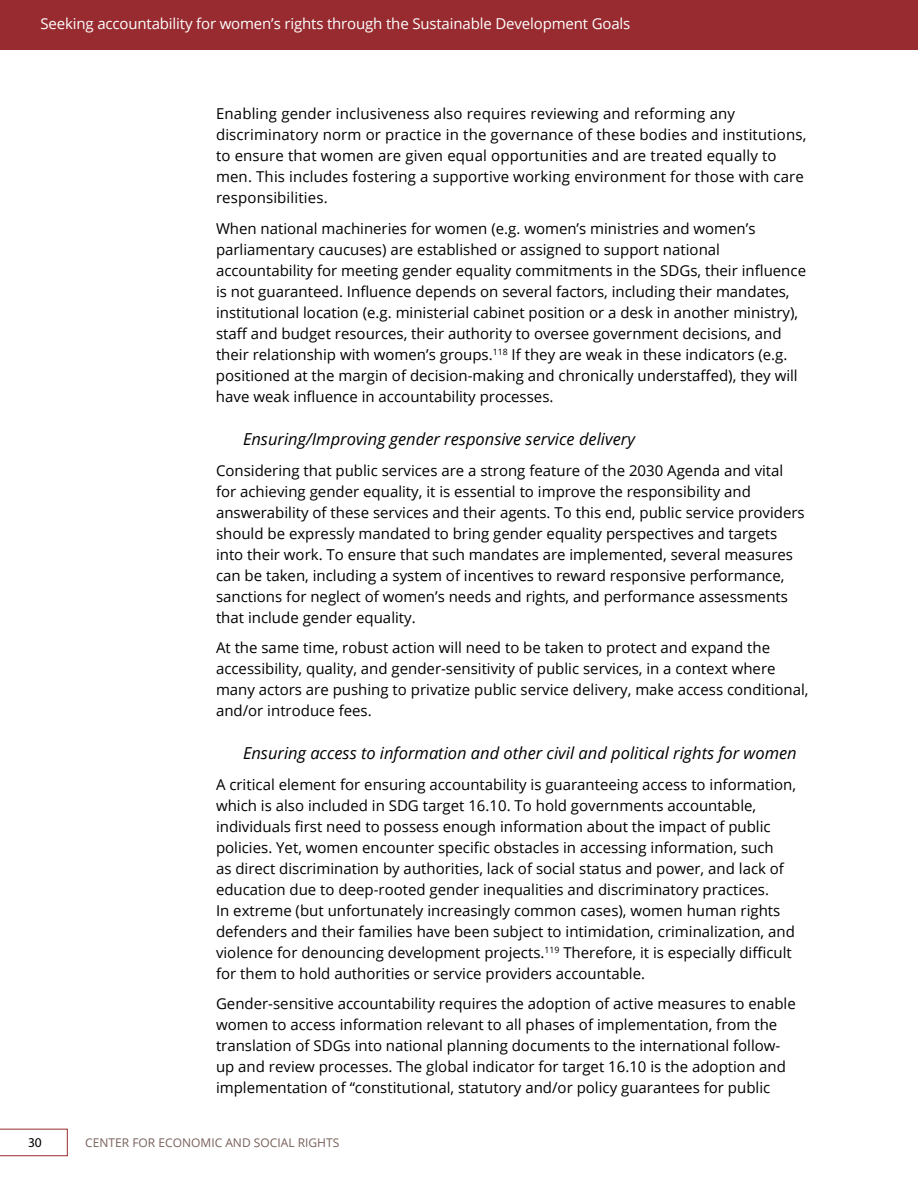
<style>
.page{position:relative;width:918px;height:1188px;background:#fff}
.page>*{position:absolute;margin:0;border:0;box-sizing:border-box;transform-origin:0 0}
.t1{font:italic 16.5px "Open Sans";color:#000}
.t2{font:15px/21px "Open Sans";color:#000}
.t3{font:15px "Open Sans";letter-spacing:-.01em;color:#fff}
.t4{font:13.5px "Myriad Pro";color:#000}
.t5{font:12px "Open Sans";color:#776059}
</style>
<div class="page">
<div style="left:0;top:0;width:918px;height:50px;background:#982b30"></div>
<svg style="left:0;top:1129px;width:68px;height:27px"></svg>
<p class="t3" style="left:40px;top:14px;width:591px">Seeking accountability for women’s rights through the Sustainable Development Goals</p>
<p class="t4" style="left:28px;top:1134px;width:15px">30</p>
<p class="t2" style="left:216px;top:103px;width:592px">Enabling gender inclusiveness also requires reviewing and reforming any discriminatory norm or practice in the governance of these bodies and institutions, to ensure that women are given equal opportunities and are treated equally to men. This includes fostering a supportive working environment for those with care responsibilities.</p>
<p class="t2" style="left:216px;top:218px;width:592px">When national machineries for women (e.g. women’s ministries and women’s parliamentary caucuses) are established or assigned to support national accountability for meeting gender equality commitments in the SDGs, their influence is not guaranteed. Influence depends on several factors, including their mandates, institutional location (e.g. ministerial cabinet position or a desk in another ministry), staff and budget resources, their authority to oversee government decisions, and their relationship with women’s groups.<sup>118</sup> If they are weak in these indicators (e.g. positioned at the margin of decision-making and chronically understaffed), they will have weak influence in accountability processes.</p>
<p class="t1" style="left:243px;top:428px;width:393px">Ensuring/Improving gender responsive service delivery</p>
<p class="t2" style="left:216px;top:459px;width:590px">Considering that public services are a strong feature of the 2030 Agenda and vital for achieving gender equality, it is essential to improve the responsibility and answerability of these services and their agents. To this end, public service providers should be expressly mandated to bring gender equality perspectives and targets into their work. To ensure that such mandates are implemented, several measures can be taken, including a system of incentives to reward responsive performance, sanctions for neglect of women’s needs and rights, and performance assessments that include gender equality.</p>
<p class="t2" style="left:216px;top:637px;width:594px">At the same time, robust action will need to be taken to protect and expand the accessibility, quality, and gender-sensitivity of public services, in a context where many actors are pushing to privatize public service delivery, make access conditional, and/or introduce fees.</p>
<p class="t1" style="left:243px;top:742px;width:555px">Ensuring access to information and other civil and political rights for women</p>
<p class="t2" style="left:216px;top:773px;width:582px">A critical element for ensuring accountability is guaranteeing access to information, which is also included in SDG target 16.10. To hold governments accountable, individuals first need to possess enough information about the impact of public policies. Yet, women encounter specific obstacles in accessing information, such<br>as direct discrimination by authorities, lack of social status and power, and lack of education due to deep-rooted gender inequalities and discriminatory practices.<br>In extreme (but unfortunately increasingly common cases), women human rights defenders and their families have been subject to intimidation, criminalization, and violence for denouncing development projects.<sup>119</sup> Therefore, it is especially difficult for them to hold authorities or service providers accountable.</p>
<p class="t2" style="left:216px;top:993px;width:581px">Gender-sensitive accountability requires the adoption of active measures to enable women to access information relevant to all phases of implementation, from the translation of SDGs into national planning documents to the international follow&shy;up and review processes. The global indicator for target 16.10 is the adoption and implementation of “constitutional, statutory and/or policy guarantees for public</p>
<p class="t5" style="left:85px;top:1134px;width:255px">CENTER FOR ECONOMIC AND SOCIAL RIGHTS</p>
</div>
